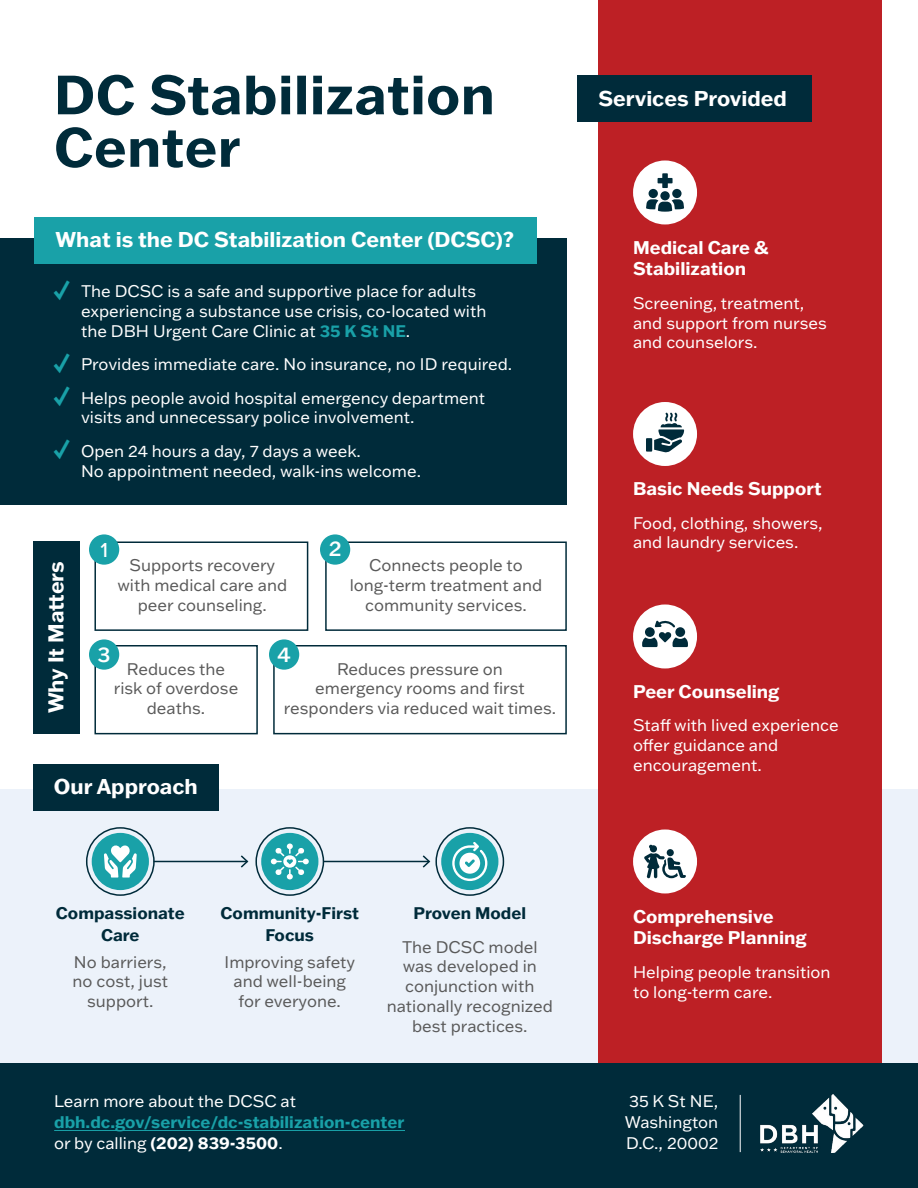
<style>
.page{position:relative;width:918px;height:1188px;background:#fff}
.page>*{position:absolute;margin:0;border:0;box-sizing:border-box;transform-origin:0 0}
.t1{font:700 54px/52.5px "Franklin Gothic ATF";letter-spacing:.01em;color:#002b3a}
.t2{font:700 21px "Franklin Gothic ATF";color:#fff}
.t3{font:500 21px "Franklin Gothic ATF";color:#fff}
.t4{font:500 21px "Proxima Nova";color:#fff}
.t5{font:700 18px/21.6px "Franklin Gothic ATF";color:#fff}
.t6{font:16.5px/19.8px "Franklin Gothic ATF";color:#fff}
.t7{font:16.5px/19.8px "Franklin Gothic ATF";color:#5a5a5a;text-align:center}
.t8{font:700 16.5px/21px "Franklin Gothic ATF";color:#19a1a8}
.t9{font:700 16.5px/21.6px "Franklin Gothic ATF";color:#002b3a;text-align:center}
.s1{font-family:"Proxima Nova";font-weight:900;font-size:30px;color:#19a1a8}
.s2{font-weight:700;color:#19a1a8}
.s3{font-weight:400;color:#fff}
.s4{color:#fff}
</style>
<div class="page">
<div style="left:0;top:790px;width:918px;height:273px;background:#ecf2fa"></div>
<div style="left:598px;top:0;width:284px;height:1188px;background:#bd2025"></div>
<div style="left:0;top:1064px;width:918px;height:124px;background:#002b3a"></div>
<div style="left:0;top:238px;width:567px;height:266px;background:#002b3a"></div>
<div style="left:633px;top:160px;width:64px;height:64px;background:#fff;border-radius:50%"></div>
<div style="left:633px;top:402px;width:64px;height:64px;background:#fff;border-radius:50%"></div>
<div style="left:633px;top:605px;width:64px;height:63px;background:#fff;border-radius:50%"></div>
<div style="left:633px;top:830px;width:64px;height:63px;background:#fff;border-radius:50%"></div>
<div style="left:92px;top:833px;width:57px;height:57px;background:#19a1a8;border-radius:50%"></div>
<div style="left:33px;top:764px;width:186px;height:47px;background:#002b3a"></div>
<div style="left:578px;top:76px;width:234px;height:46px;background:#002b3a"></div>
<img style="left:760px;top:1095px;width:104px;height:57px">
<hr style="left:740px;top:1095px;width:1px;height:57px;background:#fff">
<hr style="left:54px;top:1130px;width:351px;height:1px;background:#19a1a8">
<div style="left:34px;top:217px;width:503px;height:46px;background:#19a1a8"></div>
<svg style="left:94px;top:541px;width:215px;height:90px"></svg>
<svg style="left:325px;top:541px;width:242px;height:90px"></svg>
<svg style="left:94px;top:644px;width:164px;height:91px"></svg>
<svg style="left:272px;top:644px;width:295px;height:91px"></svg>
<div style="left:89px;top:534px;width:30px;height:31px;background:#19a1a8;border-radius:50%"></div>
<div style="left:320px;top:534px;width:30px;height:31px;background:#19a1a8;border-radius:50%"></div>
<div style="left:89px;top:639px;width:30px;height:31px;background:#19a1a8;border-radius:50%"></div>
<div style="left:34px;top:542px;width:46px;height:192px;background:#002b3a"></div>
<div style="left:269px;top:639px;width:30px;height:31px;background:#19a1a8;border-radius:50%"></div>
<div style="left:86px;top:827px;width:69px;height:69px;border:2px solid #002b3a;border-radius:50%"></div>
<hr style="left:154px;top:861px;width:93px;height:1px;background:#002b3a">
<svg style="left:239px;top:855px;width:10px;height:13px"></svg>
<div style="left:261px;top:833px;width:57px;height:57px;background:#19a1a8;border-radius:50%"></div>
<div style="left:255px;top:827px;width:69px;height:69px;border:2px solid #002b3a;border-radius:50%"></div>
<hr style="left:323px;top:861px;width:106px;height:1px;background:#002b3a">
<svg style="left:421px;top:855px;width:10px;height:13px"></svg>
<div style="left:441px;top:833px;width:57px;height:57px;background:#19a1a8;border-radius:50%"></div>
<div style="left:435px;top:827px;width:69px;height:69px;border:2px solid #002b3a;border-radius:50%"></div>
<svg style="left:104px;top:845px;width:33px;height:33px"></svg>
<svg style="left:271px;top:844px;width:38px;height:35px"></svg>
<svg style="left:452px;top:842px;width:35px;height:39px"></svg>
<div style="left:649px;top:189px;width:9px;height:9px;background:#002b3a;border-radius:50%"></div>
<div style="left:672px;top:189px;width:10px;height:9px;background:#002b3a;border-radius:50%"></div>
<svg style="left:646px;top:199px;width:38px;height:13px"></svg>
<div style="left:660px;top:191px;width:10px;height:9px;background:#002b3a;border-radius:50%"></div>
<svg style="left:658px;top:173px;width:15px;height:15px"></svg>
<svg style="left:644px;top:845px;width:42px;height:33px"></svg>
<svg style="left:642px;top:620px;width:46px;height:27px"></svg>
<svg style="left:654px;top:413px;width:30px;height:40px"></svg>
<div style="left:646px;top:438px;width:6px;height:14px;background:#002b3a"></div>
<h1 class="t1" style="left:54px;top:67px;width:442px">DC Stabilization<br>Center</h1>
<p class="t2" style="left:55px;top:225px;width:460px">What is the DC Stabilization Center (DCSC)?</p>
<p class="t6" style="left:81px;top:281px;width:407px;text-indent:-27px"><span class="s1">✓</span> The DCSC is a safe and supportive place for adults experiencing a substance use crisis, co-located with the DBH Urgent Care Clinic at <span class="s2">35 K St NE</span>.</p>
<p class="t6" style="left:54px;top:354px;width:460px"><span class="s1">✓</span> Provides immediate care. No insurance, no ID required.</p>
<p class="t6" style="left:81px;top:387px;width:406px;text-indent:-27px"><span class="s1">✓</span> Helps people avoid hospital emergency department visits and unnecessary police involvement.</p>
<p class="t6" style="left:81px;top:441px;width:342px;text-indent:-27px"><span class="s1">✓</span> Open 24 hours a day, 7 days a week.<br>No appointment needed, walk-ins welcome.</p>
<p class="t2" style="left:42px;top:713px;width:154px;rotate:-90deg">Why It Matters</p>
<p class="t4" style="left:100px;top:534px;width:9px">1</p>
<p class="t3" style="left:329px;top:534px;width:14px">2</p>
<p class="t7" style="left:117px;top:555px;width:171px">Supports recovery with medical care and peer counseling.</p>
<p class="t7" style="left:350px;top:555px;width:194px">Connects people to long-term treatment and community services.</p>
<p class="t3" style="left:98px;top:641px;width:14px">3</p>
<p class="t3" style="left:278px;top:641px;width:15px">4</p>
<p class="t7" style="left:114px;top:658px;width:126px">Reduces the risk of overdose deaths.</p>
<p class="t7" style="left:284px;top:658px;width:274px">Reduces pressure on<br>emergency rooms and first responders via reduced wait times.</p>
<p class="t2" style="left:54px;top:773px;width:145px">Our Approach</p>
<p class="t9" style="left:56px;top:902px;width:130px">Compassionate<br>Care</p>
<p class="t7" style="left:73px;top:951px;width:97px">No barriers, no cost, just support.</p>
<p class="t9" style="left:221px;top:902px;width:140px">Community-First<br>Focus</p>
<p class="t7" style="left:225px;top:951px;width:132px">Improving safety and well-being for everyone.</p>
<p class="t9" style="left:414px;top:902px;width:114px">Proven Model</p>
<p class="t7" style="left:387px;top:936px;width:168px">The DCSC model was developed in conjunction with nationally recognized best practices.</p>
<p class="t6" style="left:54px;top:1091px;width:243px">Learn more about the DCSC at</p>
<p class="t8" style="left:54px;top:1111px;width:352px">dbh.dc.gov/service/dc-stabilization-center <span class="s3">or by calling</span> <span class="s4">(202) 839-3500</span><span class="s3">.</span></p>
<p class="t2" style="left:598px;top:84px;width:190px">Services Provided</p>
<p class="t5" style="left:633px;top:236px;width:137px">Medical Care &amp;<br>Stabilization</p>
<p class="t6" style="left:633px;top:292px;width:195px">Screening, treatment, and support from nurses and counselors.</p>
<p class="t5" style="left:633px;top:478px;width:190px">Basic Needs Support</p>
<p class="t6" style="left:633px;top:512px;width:191px">Food, clothing, showers, and laundry services.</p>
<p class="t5" style="left:633px;top:680px;width:148px">Peer Counseling</p>
<p class="t6" style="left:633px;top:715px;width:207px">Staff with lived experience offer guidance and encouragement.</p>
<p class="t5" style="left:633px;top:905px;width:175px">Comprehensive<br>Discharge Planning</p>
<p class="t6" style="left:633px;top:961px;width:199px">Helping people transition to long-term care.</p>
<p class="t6" style="left:625px;top:1090px;width:95px;line-height:21px;text-align:justify">35 K St NE, Washington D.C., 20002</p>
</div>
